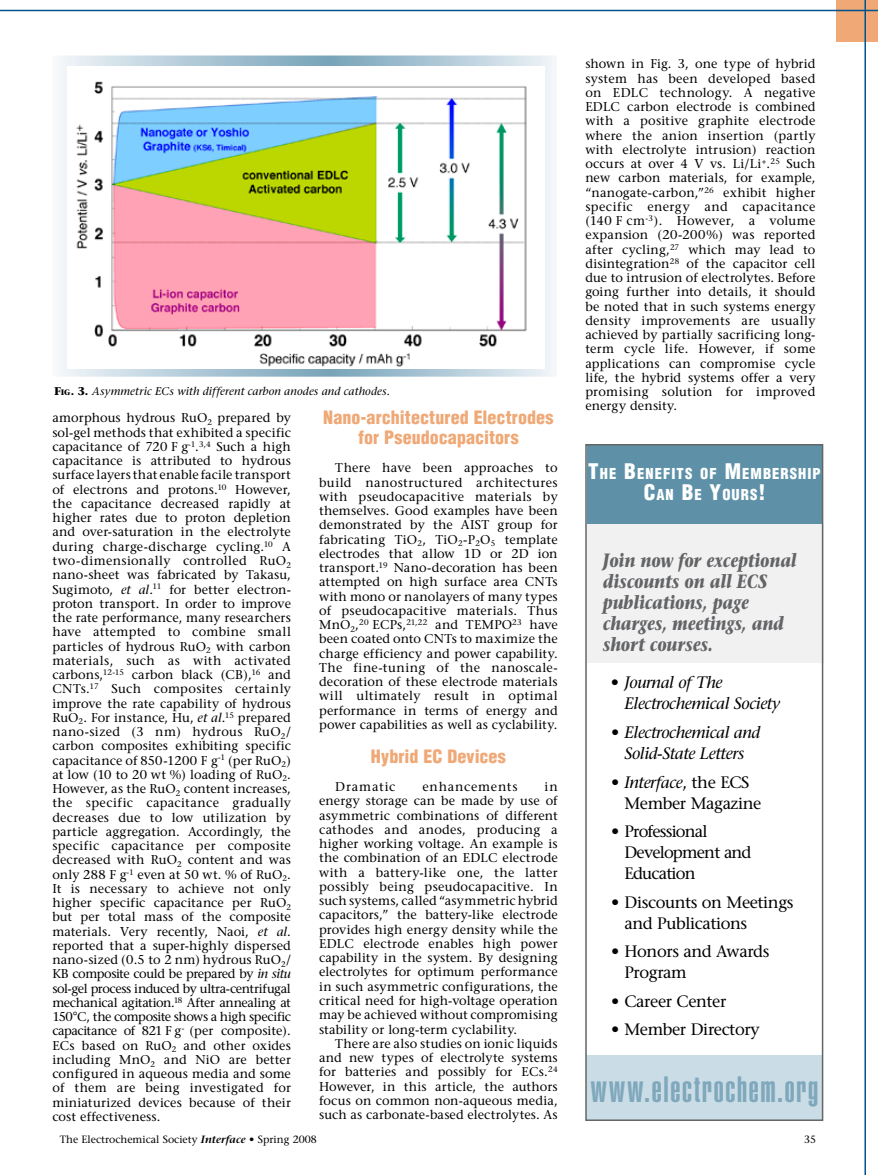
<style>
.page{position:relative;width:878px;height:1175px;background:#fff}
.page>*{position:absolute;margin:0;border:0;box-sizing:border-box;transform-origin:0 0}
.t1{font:900 extra-condensed 36px "Helvetica";letter-spacing:.045em;color:#7fa8bc}
.t2{font:italic 700 19.2px/21px "Stone Serif";color:#636466;scale:.78 1}
.t3{font:900 condensed 18px/19.5px "Helvetica";letter-spacing:.005em;color:#efa876;text-align:center}
.t4{font:16.5px/21px "Stone Serif";letter-spacing:-.025em;color:#000}
.t5{font:italic 16.5px/21px "Stone Serif";letter-spacing:-.025em;color:#000}
.t6{font:16.5px/21px "Stone Serif";letter-spacing:-.05em;color:#000}
.t7{font:900 condensed 14.7px/21px "Helvetica";letter-spacing:.07em;color:#fff;text-align:center}
.t8{font:12.75px/14.2px "Stone Serif";letter-spacing:.015em;color:#000;text-align:justify}
.t9{font:12.75px "Stone Serif";letter-spacing:.065em;color:#000}
.t10{font:12.75px "Stone Serif";letter-spacing:.055em;color:#000}
.t11{font:italic 11.25px "Stone Serif";letter-spacing:.015em;color:#000}
.t12{font:10.5px "Stone Serif";color:#000}
.s1{font-weight:700;font-style:normal}
.s2{font-weight:700;font-style:normal;font-size:7.8px}
.s3{font-style:italic}
.s4{font-size:21px}
.s5{font-style:normal}
.s6{font-weight:600;font-style:italic}
</style>
<div class="page">
<div style="left:836px;top:0;width:42px;height:41px;background:#efa876"></div>
<hr style="left:0;top:10px;width:878px;height:1px;background:#00548f">
<hr style="left:864px;top:0;width:2px;height:1174px;background:#00548f">
<svg style="left:59px;top:56px;width:496px;height:320px"></svg>
<img style="left:67px;top:67px;width:477px;height:301px">
<div style="left:587px;top:524px;width:237px;height:139px;background:#f1f1f2"></div>
<div style="left:586px;top:1055px;width:236px;height:64px;background:#cadce5"></div>
<div style="left:586px;top:444px;width:236px;height:80px;background:#5e91a8"></div>
<div style="left:585px;top:444px;width:238px;height:676px;border:2px solid #636466"></div>
<p class="t11" style="left:54px;top:385px;width:337px"><span class="s1">F</span><span class="s2">ig</span><span class="s1">. 3.</span> Asymmetric ECs with different carbon anodes and cathodes.</p>
<p class="t8" style="left:52px;top:411px;width:240px">amorphous hydrous RuO<sub>2</sub> prepared by sol-gel methods that exhibited a specific capacitance of 720 F g<sup>-1</sup>.<sup>3,4</sup> Such a high capacitance is attributed to hydrous surface layers that enable facile transport of electrons and protons.<sup>10</sup> However, the capacitance decreased rapidly at higher rates due to proton depletion and over-saturation in the electrolyte during charge-discharge cycling.<sup>10</sup> A two-dimensionally controlled RuO<sub>2 </sub>nano-sheet was fabricated by Takasu, Sugimoto, <span class="s3">et al</span>.<sup>11</sup> for better electron&shy;proton transport. In order to improve the rate performance, many researchers have attempted to combine small particles of hydrous RuO<sub>2</sub> with carbon materials, such as with activated carbons,<sup>12-15</sup> carbon black (CB),<sup>16</sup> and CNTs.<sup>17</sup> Such composites certainly improve the rate capability of hydrous RuO<sub>2</sub>. For instance, Hu, <span class="s3">et al</span>.<sup>15</sup> prepared nano-sized (3 nm) hydrous RuO<sub>2</sub>/ carbon composites exhibiting specific capacitance of 850-1200 F g<sup>-1</sup> (per RuO<sub>2</sub>) at low (10 to 20 wt %) loading of RuO<sub>2</sub>.<br>However, as the RuO<sub>2</sub> content increases, the specific capacitance gradually decreases due to low utilization by particle aggregation. Accordingly, the specific capacitance per composite decreased with RuO<sub>2</sub> content and was only 288 F g<sup>-1</sup> even at 50 wt. % of RuO<sub>2</sub>.<br>It is necessary to achieve not only higher specific capacitance per RuO<sub>2 </sub>but per total mass of the composite materials. Very recently, Naoi, <span class="s3">et al</span>. reported that a super-highly dispersed nano-sized (0.5 to 2 nm) hydrous RuO<sub>2</sub>/ KB composite could be prepared by <span class="s3">in situ </span>sol-gel process induced by ultra-centrifugal mechanical agitation.<sup>18</sup> After annealing at 150°C, the composite shows a high specific capacitance of 821 F g<sup>-</sup> (per composite).<br>ECs based on RuO<sub>2</sub> and other oxides including MnO<sub>2</sub> and NiO are better configured in aqueous media and some of them are being investigated for miniaturized devices because of their cost effectiveness.</p>
<h3 class="t3" style="left:323px;top:408px;width:232px">Nano-architectured Electrodes for Pseudocapacitors</h3>
<p class="t8" style="left:319px;top:460px;width:240px;text-indent:16px">There have been approaches to build nanostructured architectures with pseudocapacitive materials by themselves. Good examples have been demonstrated by the AIST group for fabricating TiO<sub>2</sub>, TiO<sub>2</sub>-P<sub>2</sub>O<sub>5</sub> template electrodes that allow 1D or 2D ion transport.<sup>19</sup> Nano-decoration has been attempted on high surface area CNTs with mono or nanolayers of many types of pseudocapacitive materials. Thus MnO<sub>2</sub>,<sup>20</sup> ECPs,<sup>21,22</sup> and TEMPO<sup>23</sup> have been coated onto CNTs to maximize the charge efficiency and power capability.<br>The fine-tuning of the nanoscale&shy;decoration of these electrode materials will ultimately result in optimal performance in terms of energy and power capabilities as well as cyclability.</p>
<h3 class="t3" style="left:371px;top:746px;width:137px">Hybrid EC Devices</h3>
<p class="t10" style="left:335px;top:779px;width:62px">Dramatic</p>
<p class="t9" style="left:422px;top:779px;width:97px">enhancements</p>
<p class="t8" style="left:319px;top:779px;width:240px;text-indent:225px">in energy storage can be made by use of asymmetric combinations of different cathodes and anodes, producing a higher working voltage. An example is the combination of an EDLC electrode with a battery-like one, the latter possibly being pseudocapacitive. In such systems, called “asymmetric hybrid capacitors,” the battery-like electrode provides high energy density while the EDLC electrode enables high power capability in the system. By designing electrolytes for optimum performance in such asymmetric configurations, the critical need for high-voltage operation may be achieved without compromising stability or long-term cyclability.</p>
<p class="t8" style="left:319px;top:1036px;width:240px;text-indent:16px">There are also studies on ionic liquids and new types of electrolyte systems for batteries and possibly for ECs.<sup>24<br></sup>However, in this article, the authors focus on common non-aqueous media, such as carbonate-based electrolytes. As</p>
<p class="t8" style="left:585px;top:57px;width:232px">shown in Fig. 3, one type of hybrid system has been developed based on EDLC technology. A negative EDLC carbon electrode is combined with a positive graphite electrode where the anion insertion (partly with electrolyte intrusion) reaction occurs at over 4 V vs. Li/Li<sup>+</sup>.<sup>25</sup> Such new carbon materials, for example, “nanogate-carbon,”<sup>26</sup> exhibit higher specific energy and capacitance (140 F cm<sup>-3</sup>). However, a volume expansion (20‑200%) was reported after cycling,<sup>27</sup> which may lead to disintegration<sup>28</sup> of the capacitor cell due to intrusion of electrolytes. Before going further into details, it should be noted that in such systems energy density improvements are usually achieved by partially sacrificing long&shy;term cycle life. However, if some applications can compromise cycle life, the hybrid systems offer a very promising solution for improved energy density.</p>
<p class="t7" style="left:588px;top:463px;width:234px"><span class="s4">T</span>he <span class="s4">B</span>enefits of <span class="s4">M</span>embership<br><span class="s4">C</span>an <span class="s4">B</span>e <span class="s4">Y</span>ours<span class="s4">!</span></p>
<h2 class="t2" style="left:603px;top:549px;width:250px">Join now for exceptional discounts on all ECS publications, page charges, meetings, and short courses.</h2>
<p class="t5" style="left:624px;top:672px;width:157px;text-indent:-14px"><span class="s5">•</span> Journal of The<br>Electrochemical Society</p>
<p class="t5" style="left:611px;top:721px;width:151px;text-align:center"><span class="s5">•</span> Electrochemical and<br>Solid-State Letters</p>
<p class="t4" style="left:624px;top:771px;width:138px;text-indent:-13px">• <span class="s3">Interface</span>, the ECS<br>Member Magazine</p>
<p class="t6" style="left:624px;top:820px;width:129px;text-indent:-13px">• Professional<br>Development and<br>Education</p>
<p class="t4" style="left:624px;top:891px;width:171px;text-indent:-13px">• Discounts on Meetings and Publications</p>
<p class="t4" style="left:624px;top:941px;width:147px;text-indent:-13px">• Honors and Awards<br>Program</p>
<p class="t4" style="left:611px;top:990px;width:117px">• Career Center</p>
<p class="t4" style="left:611px;top:1019px;width:150px">• Member Directory</p>
<h1 class="t1" style="left:590px;top:1068px;width:229px">www.electrochem.org</h1>
<p class="t12" style="left:60px;top:1133px;width:258px">The Electrochemical Society <span class="s6">Interface</span> • Spring 2008</p>
<p class="t12" style="left:804px;top:1133px;width:14px">35</p>
</div>
